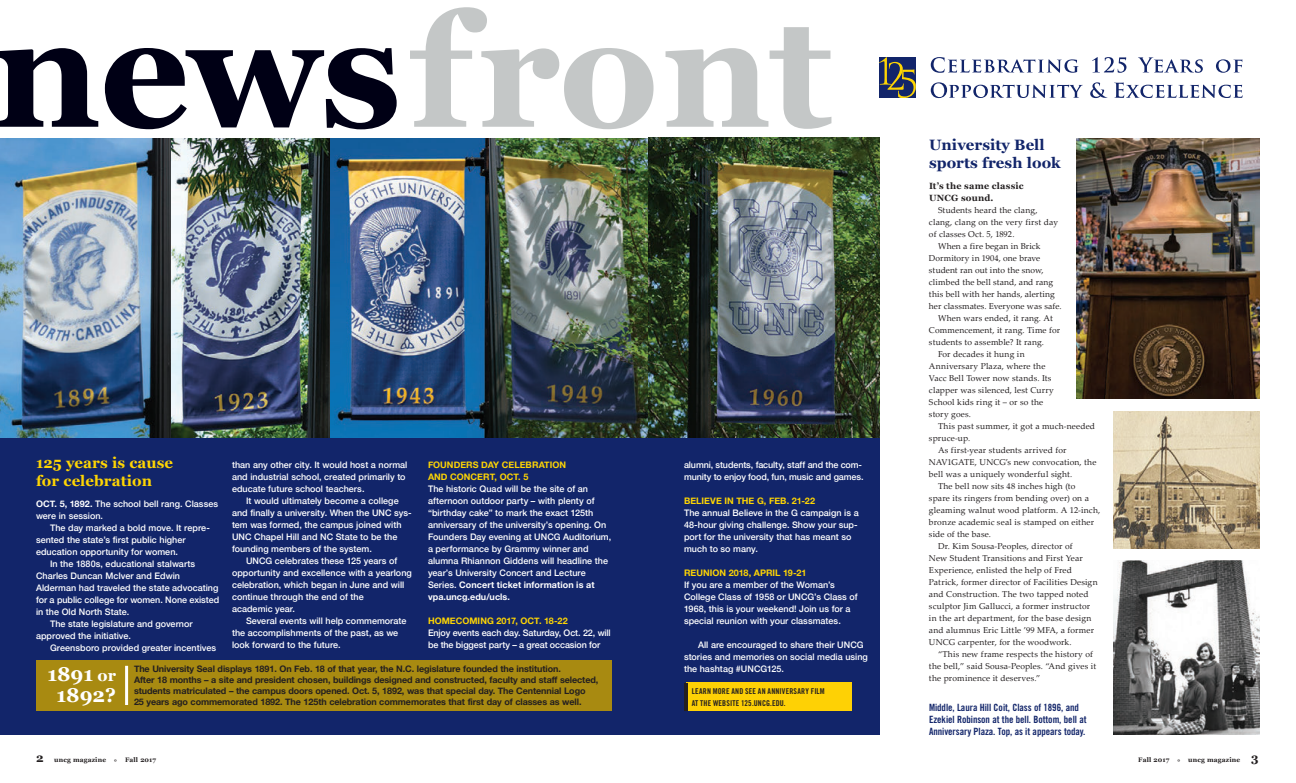
<style>
.page{position:relative;width:1296px;height:783px;background:#fff}
.page>*{position:absolute;margin:0;border:0;box-sizing:border-box;transform-origin:0 0}
.cutlines{font:700 158px "Georgia";letter-spacing:-.01em;color:#c4c7c7}
.dept_head_Georgia{font:700 20px/21px "Georgia";letter-spacing:-.005em;color:#fff;text-align:center}
.dept_head_georgia{font:700 15px/18px "Georgia";letter-spacing:.005em;color:#12256a}
.dept_head_georgia-2{font:700 15px/18px "Georgia";letter-spacing:.005em;color:#fed503}
.t1{font:700 12px "Georgia";color:#231f20}
.hel_body{font:10px/12px "Trade Gothic Bold Cond Twenty";letter-spacing:-.005em;color:#12256a}
.hel_body-2{font:500 9px/12px "Helvetica Neue";color:#fff}
.hel_body-3{font:700 9px/11px "Helvetica Neue";letter-spacing:-.01em;color:#231f20}
.hel_body-4{font:700 9px/12px "Helvetica Neue";letter-spacing:.005em;color:#fed503}
.subhead{font:700 9px/12px "Georgia";letter-spacing:.025em;color:#231f20}
.body{font:8.5px/12px "Palatino Linotype";letter-spacing:.015em;color:#231f20}
.body-2{font:8px/12px "Trade Gothic Bold Cond Twenty";letter-spacing:.02em;color:#231f20}
.t2{font:700 6.5px "Georgia";letter-spacing:.025em;color:#231f20}
.s1{color:#000015}
.s2{font-weight:700}
.s3{font-size:16px}
.s4{font-size:12px}
</style>
<div class="page">
<div style="left:0;top:438px;width:880px;height:297px;background:#12256a"></div>
<img style="left:1113px;top:561px;width:147px;height:174px">
<img style="left:0;top:138px;width:880px;height:300px">
<div style="left:686px;top:683px;width:165px;height:28px;background:#fed105"></div>
<hr style="left:684px;top:683px;width:4px;height:28px;background:#231f20">
<svg style="left:879px;top:57px;width:364px;height:42px"></svg>
<img style="left:1076px;top:138px;width:184px;height:261px">
<div style="left:36px;top:660px;width:576px;height:51px;background:#a88a11"></div>
<hr style="left:125px;top:666px;width:3px;height:39px;background:#fff">
<img style="left:1113px;top:411px;width:147px;height:138px">
<p class="cutlines" style="left:-8px;top:-47px;width:842px"><span class="s1">news</span>front</p>
<p class="dept_head_georgia-2" style="left:36px;top:453px;width:139px">125 years is cause for celebration</p>
<p class="hel_body-2" style="left:36px;top:497px;width:184px"><span class="s2">OCT. 5, 1892.</span> The school bell rang. Classes were in session.</p>
<p class="hel_body-2" style="left:36px;top:521px;width:175px;text-indent:14px">The day marked a bold move. It repre&shy;sented the state’s first public higher education opportunity for women.</p>
<p class="hel_body-2" style="left:36px;top:557px;width:185px;text-indent:14px">In the 1880s, educational stalwarts Charles Duncan McIver and Edwin Alderman had traveled the state advocating for a public college for women. None existed in the Old North State.</p>
<p class="hel_body-2" style="left:36px;top:617px;width:158px;text-indent:14px">The state legislature and governor approved the initiative.</p>
<p class="hel_body-2" style="left:50px;top:641px;width:168px">Greensboro provided greater incentives</p>
<p class="hel_body-2" style="left:232px;top:458px;width:177px">than any other city. It would host a normal and industrial school, created primarily to educate future school teachers.</p>
<p class="hel_body-2" style="left:232px;top:494px;width:181px;text-indent:14px">It would ultimately become a college and finally a university. When the UNC sys&shy;tem was formed, the campus joined with UNC Chapel Hill and NC State to be the founding members of the system.</p>
<p class="hel_body-2" style="left:232px;top:554px;width:181px;text-indent:14px">UNCG celebrates these 125 years of opportunity and excellence with a yearlong celebration, which began in June and will continue through the end of the<br>academic year.</p>
<p class="hel_body-2" style="left:232px;top:614px;width:176px;text-indent:14px">Several events will help commemorate the accomplishments of the past, as we look forward to the future.</p>
<p class="hel_body-4" style="left:428px;top:459px;width:140px">FOUNDERS DAY CELEBRATION<br>AND CONCERT, OCT. 5</p>
<p class="hel_body-2" style="left:428px;top:482px;width:185px">The historic Quad will be the site of an afternoon outdoor party – with plenty of “birthday cake” to mark the exact 125th anniversary of the university’s opening. On Founders Day evening at UNCG Auditorium, a performance by Grammy winner and alumna Rhiannon Giddens will headline the year’s University Concert and Lecture Series. <span class="s2">Concert ticket information is at vpa.uncg.edu/ucls.</span></p>
<p class="hel_body-4" style="left:428px;top:615px;width:141px">HOMECOMING 2017, OCT. 18-22</p>
<p class="hel_body-2" style="left:428px;top:626px;width:184px">Enjoy events each day. Saturday, Oct. 22, will be the biggest party – a great occasion for</p>
<p class="hel_body-2" style="left:684px;top:458px;width:181px">alumni, students, faculty, staff and the com&shy;munity to enjoy food, fun, music and games.</p>
<p class="hel_body-4" style="left:684px;top:495px;width:133px">BELIEVE IN THE G, FEB. 21-22</p>
<p class="hel_body-2" style="left:684px;top:506px;width:176px">The annual Believe in the G campaign is a 48-hour giving challenge. Show your sup&shy;port for the university that has meant so much to so many.</p>
<p class="hel_body-4" style="left:684px;top:567px;width:124px">REUNION 2018, APRIL 19-21</p>
<p class="hel_body-2" style="left:684px;top:578px;width:175px">If you are a member of the Woman’s College Class of 1958 or UNCG’s Class of 1968, this is your weekend! Join us for a special reunion with your classmates.</p>
<p class="hel_body-2" style="left:684px;top:638px;width:185px;text-indent:14px">All are encouraged to share their UNCG stories and memories on social media using</p>
<p class="dept_head_Georgia" style="left:47px;top:663px;width:70px">1891 <span class="s3">or<br></span>1892?</p>
<p class="hel_body-3" style="left:134px;top:663px;width:428px">The University Seal displays 1891. On Feb. 18 of that year, the N.C. legislature founded the institution.</p>
<p class="hel_body-2" style="left:684px;top:662px;width:102px">the hashtag #UNCG125.</p>
<p class="hel_body-3" style="left:134px;top:674px;width:466px">After 18 months – a site and president chosen, buildings designed and constructed, faculty and staff selected, students matriculated – the campus doors opened. Oct. 5, 1892, was that special day. The Centennial Logo<br>25 years ago commemorated 1892. The 125th celebration commemorates that first day of classes as well.</p>
<p class="body-2" style="left:692px;top:685px;width:135px">LEARN MORE AND SEE AN ANNIVERSARY FILM<br>AT THE WEBSITE 125.UNCG.EDU.</p>
<h3 class="t1" style="left:36px;top:749px;width:9px">2</h3>
<p class="t2" style="left:54px;top:755px;width:103px">uncg magazine ° Fall 2017</p>
<p class="dept_head_georgia" style="left:929px;top:135px;width:133px">University Bell sports fresh look</p>
<p class="subhead" style="left:929px;top:179px;width:96px">It’s the same classic<br>UNCG sound.</p>
<p class="body" style="left:929px;top:204px;width:131px;text-indent:9px">Students heard the clang, clang, clang on the very first day of classes Oct. 5, 1892.</p>
<p class="body" style="left:929px;top:240px;width:134px;text-indent:9px">When a fire began in Brick<br>Dormitory in 1904, one brave student ran out into the snow, climbed the bell stand, and rang this bell with her hands, alerting her classmates. Everyone was safe.</p>
<p class="body" style="left:929px;top:312px;width:133px;text-indent:9px">When wars ended, it rang. At<br>Commencement, it rang. Time for students to assemble? It rang.</p>
<p class="body" style="left:929px;top:348px;width:126px;text-indent:9px">For decades it hung in<br>Anniversary Plaza, where the<br>Vacc Bell Tower now stands. Its clapper was silenced, lest Curry<br>School kids ring it – or so the story goes.</p>
<p class="body" style="left:929px;top:420px;width:168px;text-indent:9px">This past summer, it got a much-needed spruce-up.</p>
<p class="body" style="left:929px;top:444px;width:169px;text-indent:9px">As first-year students arrived for<br>NAV1GATE, UNCG’s new convocation, the bell was a uniquely wonderful sight.</p>
<p class="body" style="left:929px;top:480px;width:173px;text-indent:9px">The bell now sits 48 inches high (to<br>spare its ringers from bending over) on a gleaming walnut wood platform. A 12-inch, bronze academic seal is stamped on either side of the base.</p>
<p class="body" style="left:929px;top:540px;width:170px;text-indent:9px">Dr. Kim Sousa-Peoples, director of<br>New Student Transitions and First Year Experience, enlisted the help of Fred Patrick, former director of Facilities Design and Construction. The two tapped noted sculptor Jim Gallucci, a former instructor in the art department, for the base design and alumnus Eric Little ’99 MFA, a former UNCG carpenter, for the woodwork.</p>
<p class="body" style="left:929px;top:648px;width:169px;text-indent:9px">“This new frame respects the history of the bell,” said Sousa-Peoples. “And gives it the prominence it deserves.”</p>
<p class="hel_body" style="left:929px;top:701px;width:159px">Middle, Laura Hill Coit, Class of 1896, and<br>Ezekiel Robinson at the bell. Bottom, bell at<br>Anniversary Plaza. Top, as it appears today.</p>
<p class="t2" style="left:1138px;top:755px;width:122px">Fall 2017 ° uncg magazine <span class="s4">3</span></p>
</div>
